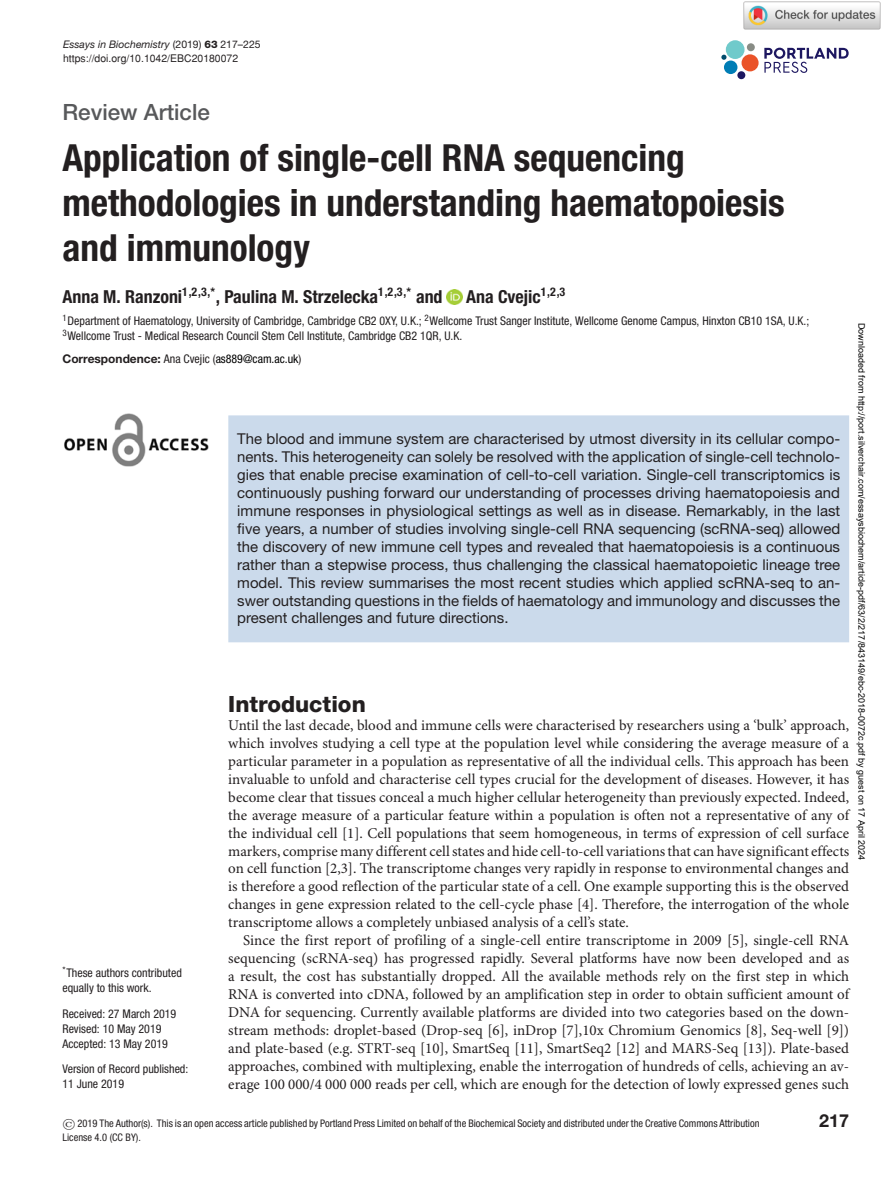
<style>
.page{position:relative;width:893px;height:1183px;background:#fff}
.page>*{position:absolute;margin:0;border:0;box-sizing:border-box;transform-origin:0 0}
.t1{font:700 condensed 37.35px/44.8px "Helvetica Neue LT Std";color:#231f20}
.t2{font:500 22.35px "Helvetica Neue LT Std";color:#58595b}
.t3{font:800 22.35px "Helvetica Neue LT Std";color:#231f20}
.t4{font:700 condensed 18px "Helvetica Neue LT Std";color:#231f20}
.t5{font:700 18px "Helvetica Neue LT Std";color:#231f20}
.t6{font:15px/18px "Minion Pro";color:#231f20;text-align:justify}
.t7{font:15px/18px "Helvetica Neue LT Std";color:#231f20;text-align:justify}
.t8{font:condensed 12px/15px "Helvetica Neue LT Std";color:#231f20}
.t9{font:700 12px "Helvetica Neue LT Std";color:#231f20}
.t10{font:condensed 10.5px/13.5px "Helvetica Neue LT Std";color:#231f20}
.t11{font:italic 10.5px "Helvetica Neue LT Std";color:#231f20}
.t12{font:10.5px "Helvetica";color:#231f20}
.t13{font:9px "Arial";color:#000}
.s1{font-style:normal}
.s2{font-weight:800;font-style:normal}
.s3{font-weight:400;font-stretch:condensed}
.s4{font-weight:400;font-stretch:condensed;color:#000}
.s5{font-family:"SFRM0700";font-stretch:normal}
</style>
<div class="page">
<svg style="left:764px;top:48px;width:85px;height:25px"></svg>
<div style="left:726px;top:40px;width:18px;height:19px;background:#70cacb;border-radius:50%"></div>
<div style="left:741px;top:54px;width:18px;height:17px;background:#ea5329;border-radius:50%"></div>
<div style="left:724px;top:60px;width:13px;height:14px;background:#007db5;border-radius:50%"></div>
<div style="left:737px;top:71px;width:8px;height:8px;background:#1d1760;border-radius:50%"></div>
<div style="left:747px;top:43px;width:8px;height:8px;background:#888c85;border-radius:50%"></div>
<svg style="left:721px;top:55px;width:5px;height:5px"></svg>
<img style="left:447px;top:289px;width:15px;height:15px">
<img style="left:64px;top:413px;width:145px;height:53px">
<div style="left:228px;top:415px;width:621px;height:227px;background:#cbdaeb"></div>
<img style="left:743px;top:1px;width:138px;height:29px">
<p class="t11" style="left:63px;top:40px;width:199px">Essays in Biochemistry <span class="s1">(2019)</span> <span class="s2">63</span> <span class="s1">217–225</span></p>
<p class="t12" style="left:63px;top:54px;width:177px">https://doi.org/10.1042/EBC20180072</p>
<h2 class="t2" style="left:62px;top:104px;width:149px">Review Article</h2>
<h1 class="t1" style="left:62px;top:138px;width:724px">Application of single-cell RNA sequencing methodologies in understanding haematopoiesis and immunology</h1>
<p class="t4" style="left:62px;top:289px;width:382px">Anna M. Ranzoni<sup>1,2,3,*</sup>, Paulina M. Strzelecka<sup>1,2,3,*</sup> and</p>
<p class="t4" style="left:466px;top:289px;width:101px">Ana Cvejic<sup>1,2,3</sup></p>
<p class="t8" style="left:62px;top:314px;width:748px"><sup>1</sup>Department of Haematology, University of Cambridge, Cambridge CB2 0XY, U.K.; <sup>2</sup>Wellcome Trust Sanger Institute, Wellcome Genome Campus, Hinxton CB10 1SA, U.K.;<br><sup>3</sup>Wellcome Trust - Medical Research Council Stem Cell Institute, Cambridge CB2 1QR, U.K.</p>
<p class="t9" style="left:62px;top:354px;width:241px">Correspondence: <span class="s3">Ana Cvejic (</span><span class="s4">as889@cam.ac.uk</span><span class="s3">)</span></p>
<p class="t13" style="left:865px;top:323px;width:538px;rotate:90deg">Downloaded from http://port.silverchair.com/essaysbiochem/article-pdf/63/2/217/843149/ebc-2018-0072c.pdf by guest on 17 April 2024</p>
<p class="t7" style="left:237px;top:431px;width:604px">The blood and immune system are characterised by utmost diversity in its cellular compo&shy;nents. This heterogeneity can solely be resolved with the application of single-cell technolo&shy;gies that enable precise examination of cell-to-cell variation. Single-cell transcriptomics is continuously pushing forward our understanding of processes driving haematopoiesis and immune responses in physiological settings as well as in disease. Remarkably, in the last five years, a number of studies involving single-cell RNA sequencing (scRNA-seq) allowed the discovery of new immune cell types and revealed that haematopoiesis is a continuous rather than a stepwise process, thus challenging the classical haematopoietic lineage tree model. This review summarises the most recent studies which applied scRNA-seq to an&shy;swer outstanding questions in the fields of haematology and immunology and discusses the present challenges and future directions.</p>
<h2 class="t3" style="left:228px;top:695px;width:139px">Introduction</h2>
<p class="t6" style="left:228px;top:717px;width:623px">Until the last decade, blood and immune cells were characterised by researchers using a ‘bulk’ approach, which involves studying a cell type at the population level while considering the average measure of a particular parameter in a population as representative of all the individual cells. This approach has been invaluable to unfold and characterise cell types crucial for the development of diseases. However, it has become clear that tissues conceal a much higher cellular heterogeneity than previously expected. Indeed, the average measure of a particular feature within a population is often not a representative of any of the individual cell [1]. Cell populations that seem homogeneous, in terms of expression of cell surface markers, comprise many different cell states and hide cell-to-cell variations that can have significant effects on cell function [2,3]. The transcriptome changes very rapidly in response to environmental changes and is therefore a good reflection of the particular state of a cell. One example supporting this is the observed changes in gene expression related to the cell-cycle phase [4]. Therefore, the interrogation of the whole transcriptome allows a completely unbiased analysis of a cell’s state.</p>
<p class="t6" style="left:228px;top:932px;width:622px;text-indent:15px">Since the first report of profiling of a single-cell entire transcriptome in 2009 [5], single-cell RNA sequencing (scRNA-seq) has progressed rapidly. Several platforms have now been developed and as a result, the cost has substantially dropped. All the available methods rely on the first step in which RNA is converted into cDNA, followed by an amplification step in order to obtain sufficient amount of DNA for sequencing. Currently available platforms are divided into two categories based on the down&shy;stream methods: droplet-based (Drop-seq [6], inDrop [7],10x Chromium Genomics [8], Seq-well [9]) and plate-based (e.g. STRT-seq [10], SmartSeq [11], SmartSeq2 [12] and MARS-Seq [13]). Plate-based approaches, combined with multiplexing, enable the interrogation of hundreds of cells, achieving an av&shy;erage 100 000/4 000 000 reads per cell, which are enough for the detection of lowly expressed genes such</p>
<p class="t10" style="left:62px;top:1117px;width:698px"><span class="s5">©</span> 2019 The Author(s). This is an open access article published by Portland Press Limited on behalf of the Biochemical Society and distributed under the Creative Commons Attribution<br>License 4.0 (CC BY).</p>
<p class="t5" style="left:819px;top:1113px;width:31px">217</p>
<p class="t8" style="left:62px;top:966px;width:121px"><sup>*</sup>These authors contributed equally to this work.</p>
<p class="t8" style="left:62px;top:1006px;width:115px">Received: 27 March 2019<br>Revised: 10 May 2019<br>Accepted: 13 May 2019</p>
<p class="t8" style="left:62px;top:1062px;width:127px">Version of Record published:<br>11 June 2019</p>
</div>
